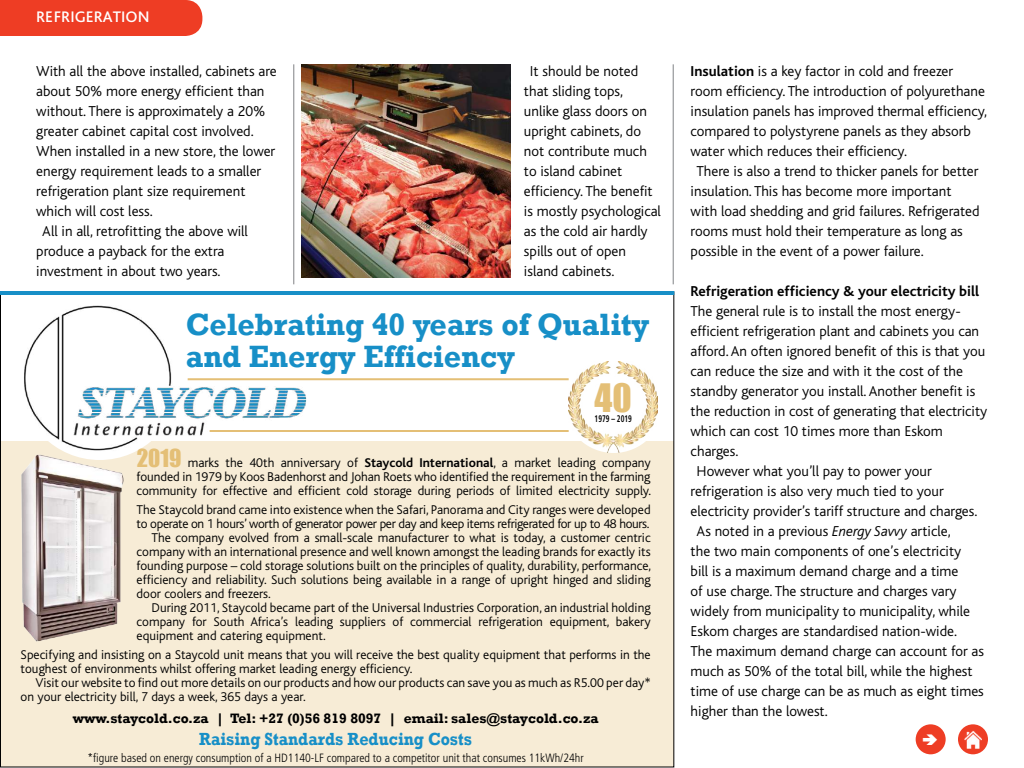
<style>
.page{position:relative;width:1024px;height:768px;background:#fff}
.page>*{position:absolute;margin:0;border:0;box-sizing:border-box;transform-origin:0 0}
.t1{font:36px "Impact";color:#e4bf76}
.t2{font:700 31.6px/32px "Rockwell";color:#178fc7;scale:.96 1}
.t3{font:700 18px "Rockwell";color:#178fc7;scale:.9 1}
.t4{font:500 16px "Bliss Pro";color:#fff}
.t5{font:300 15px/20px "Bliss";color:#000}
.t6{font:700 15px "Bliss";color:#000}
.t7{font:700 14px "Rockwell";color:#000}
.t8{font:300 13.3px/14px "Bliss";color:#000}
.t9{font:300 13.3px "Bliss";letter-spacing:-.025em;color:#000}
.t10{font:300 condensed 12px "Frutiger";color:#000}
.t11{font:700 condensed 9.6px "Frutiger";color:#000;scale:.75 1}
.s1{font-weight:700}
.s2{font-style:italic}
.s3{font-family:"Impact";font-weight:400;font-size:22.8px;color:#e4bf76}
</style>
<div class="page">
<div style="left:0;top:441px;width:673px;height:326px;background:#f7ecd6"></div>
<div style="left:564px;top:353px;width:100px;height:100px;background:#fff;border-radius:50%"></div>
<img style="left:21px;top:455px;width:104px;height:187px">
<img style="left:24px;top:305px;width:287px;height:150px">
<hr style="left:0;top:291px;width:674px;height:4px;background:#178fc7">
<img style="left:569px;top:361px;width:89px;height:91px">
<div style="left:586px;top:380px;width:57px;height:48px;background:#fff;border-radius:50%"></div>
<div style="left:208px;top:424px;width:97px;height:13px;background:#fff"></div>
<hr style="left:188px;top:378px;width:381px;height:2px;background:#e4bf76">
<hr style="left:210px;top:430px;width:359px;height:2px;background:#e4bf76">
<div style="left:0;top:0;width:202px;height:36px;background:#ee3d24"></div>
<div style="left:916px;top:724px;width:30px;height:30px;background:#ee3d24;border-radius:50%"></div>
<div style="left:958px;top:724px;width:30px;height:30px;background:#ee3d24;border-radius:50%"></div>
<img style="left:964px;top:730px;width:18px;height:18px">
<hr style="left:673px;top:64px;width:1px;height:220px;background:#808285">
<hr style="left:294px;top:64px;width:1px;height:220px;background:#808285">
<img style="left:302px;top:64px;width:209px;height:213px">
<p class="t4" style="left:36px;top:6px;width:115px">REFRIGERATION</p>
<p class="t5" style="left:524px;top:61px;width:138px;text-indent:6px">It should be noted that sliding tops, unlike glass doors on upright cabinets, do not contribute much to island cabinet efficiency. The benefit is mostly psychological as the cold air hardly spills out of open island cabinets.</p>
<p class="t5" style="left:691px;top:61px;width:264px"><span class="s1">Insulation</span> is a key factor in cold and freezer</p>
<p class="t5" style="left:36px;top:61px;width:242px">With all the above installed, cabinets are</p>
<p class="t5" style="left:36px;top:81px;width:230px">about 50% more energy efficient than</p>
<p class="t5" style="left:36px;top:101px;width:231px">without. There is approximately a 20%</p>
<p class="t5" style="left:36px;top:121px;width:219px">greater cabinet capital cost involved.</p>
<p class="t5" style="left:36px;top:141px;width:240px">When installed in a new store, the lower</p>
<p class="t5" style="left:36px;top:161px;width:227px">energy requirement leads to a smaller</p>
<p class="t5" style="left:36px;top:181px;width:211px">refrigeration plant size requirement</p>
<p class="t5" style="left:36px;top:201px;width:118px">which will cost less.</p>
<p class="t5" style="left:42px;top:221px;width:207px">All in all, retrofitting the above will</p>
<p class="t5" style="left:36px;top:241px;width:190px">produce a payback for the extra</p>
<p class="t5" style="left:36px;top:261px;width:186px">investment in about two years.</p>
<p class="t5" style="left:691px;top:81px;width:296px">room efficiency. The introduction of polyurethane</p>
<p class="t5" style="left:691px;top:101px;width:298px">insulation panels has improved thermal efficiency,</p>
<p class="t5" style="left:691px;top:121px;width:282px">compared to polystyrene panels as they absorb</p>
<p class="t5" style="left:691px;top:141px;width:218px">water which reduces their efficiency.</p>
<p class="t5" style="left:697px;top:161px;width:283px">There is also a trend to thicker panels for better</p>
<p class="t5" style="left:691px;top:181px;width:262px">insulation. This has become more important</p>
<p class="t5" style="left:691px;top:201px;width:290px">with load shedding and grid failures. Refrigerated</p>
<p class="t5" style="left:691px;top:221px;width:274px">rooms must hold their temperature as long as</p>
<p class="t5" style="left:691px;top:241px;width:235px">possible in the event of a power failure.</p>
<p class="t6" style="left:691px;top:283px;width:290px">Refrigeration efficiency &amp; your electricity bill</p>
<p class="t5" style="left:691px;top:301px;width:272px">The general rule is to install the most energy-</p>
<p class="t5" style="left:691px;top:321px;width:290px">efficient refrigeration plant and cabinets you can</p>
<p class="t5" style="left:691px;top:341px;width:296px">afford. An often ignored benefit of this is that you</p>
<p class="t5" style="left:691px;top:361px;width:274px">can reduce the size and with it the cost of the</p>
<p class="t5" style="left:691px;top:381px;width:286px">standby generator you install. Another benefit is</p>
<p class="t5" style="left:691px;top:401px;width:298px">the reduction in cost of generating that electricity</p>
<p class="t5" style="left:691px;top:421px;width:254px">which can cost 10 times more than Eskom</p>
<p class="t5" style="left:691px;top:441px;width:49px">charges.</p>
<p class="t5" style="left:697px;top:461px;width:237px">However what you’ll pay to power your</p>
<p class="t5" style="left:691px;top:481px;width:255px">refrigeration is also very much tied to your</p>
<p class="t5" style="left:691px;top:501px;width:288px">electricity provider’s tariff structure and charges.</p>
<p class="t5" style="left:697px;top:521px;width:256px">As noted in a previous <span class="s2">Energy Savvy</span> article,</p>
<p class="t5" style="left:691px;top:541px;width:272px">the two main components of one’s electricity</p>
<p class="t5" style="left:691px;top:561px;width:269px">bill is a maximum demand charge and a time</p>
<p class="t5" style="left:691px;top:581px;width:267px">of use charge. The structure and charges vary</p>
<p class="t5" style="left:691px;top:601px;width:281px">widely from municipality to municipality, while</p>
<p class="t5" style="left:691px;top:621px;width:268px">Eskom charges are standardised nation-wide.</p>
<p class="t5" style="left:691px;top:641px;width:295px">The maximum demand charge can account for as</p>
<p class="t5" style="left:691px;top:661px;width:284px">much as 50% of the total bill, while the highest</p>
<p class="t5" style="left:691px;top:681px;width:295px">time of use charge can be as much as eight times</p>
<p class="t5" style="left:691px;top:701px;width:139px">higher than the lowest.</p>
<h2 class="t2" style="left:186px;top:308px;width:485px">Celebrating 40 years of Quality and Energy Efficiency</h2>
<h1 class="t1" style="left:595px;top:370px;width:39px">40</h1>
<p class="t11" style="left:595px;top:413px;width:51px">1979 – 2019</p>
<p class="t8" style="left:137px;top:456px;width:516px;text-align:justify"><span class="s3">2019</span> marks the 40th anniversary of <span class="s1">Staycold International</span>, a market leading company founded in 1979 by Koos Badenhorst and Johan Roets who identified the requirement in the farming community for effective and efficient cold storage during periods of limited electricity supply.</p>
<p class="t8" style="left:137px;top:503px;width:515px">The Staycold brand came into existence when the Safari, Panorama and City ranges were developed</p>
<p class="t9" style="left:137px;top:517px;width:514px">to operate on 1 hours’ worth of generator power per day and keep items refrigerated for up to 48 hours.</p>
<p class="t8" style="left:152px;top:531px;width:500px">The company evolved from a small-scale manufacturer to what is today, a customer centric</p>
<p class="t8" style="left:137px;top:545px;width:515px">company with an international presence and well known amongst the leading brands for exactly its</p>
<p class="t8" style="left:137px;top:559px;width:516px">founding purpose – cold storage solutions built on the principles of quality, durability, performance,</p>
<p class="t8" style="left:137px;top:573px;width:516px">efficiency and reliability. Such solutions being available in a range of upright hinged and sliding</p>
<p class="t8" style="left:137px;top:587px;width:136px">door coolers and freezers.</p>
<p class="t8" style="left:152px;top:601px;width:501px">During 2011, Staycold became part of the Universal Industries Corporation, an industrial holding</p>
<p class="t8" style="left:137px;top:615px;width:516px">company for South Africa’s leading suppliers of commercial refrigeration equipment, bakery</p>
<p class="t8" style="left:137px;top:629px;width:191px">equipment and catering equipment.</p>
<p class="t8" style="left:21px;top:648px;width:632px">Specifying and insisting on a Staycold unit means that you will receive the best quality equipment that performs in the toughest of environments whilst offering market leading energy efficiency.</p>
<p class="t8" style="left:21px;top:676px;width:632px;text-indent:15px">Visit our website to find out more details on our products and how our products can save you as much as R5.00 per day* on your electricity bill, 7 days a week, 365 days a year.</p>
<p class="t7" style="left:73px;top:710px;width:527px">www.staycold.co.za | Tel: +27 (0)56 819 8097 | email: sales@staycold.co.za</p>
<p class="t3" style="left:199px;top:728px;width:305px">Raising Standards Reducing Costs</p>
<p class="t10" style="left:88px;top:751px;width:498px">*figure based on energy consumption of a HD1140-LF compared to a competitor unit that consumes 11kWh/24hr</p>
</div>
